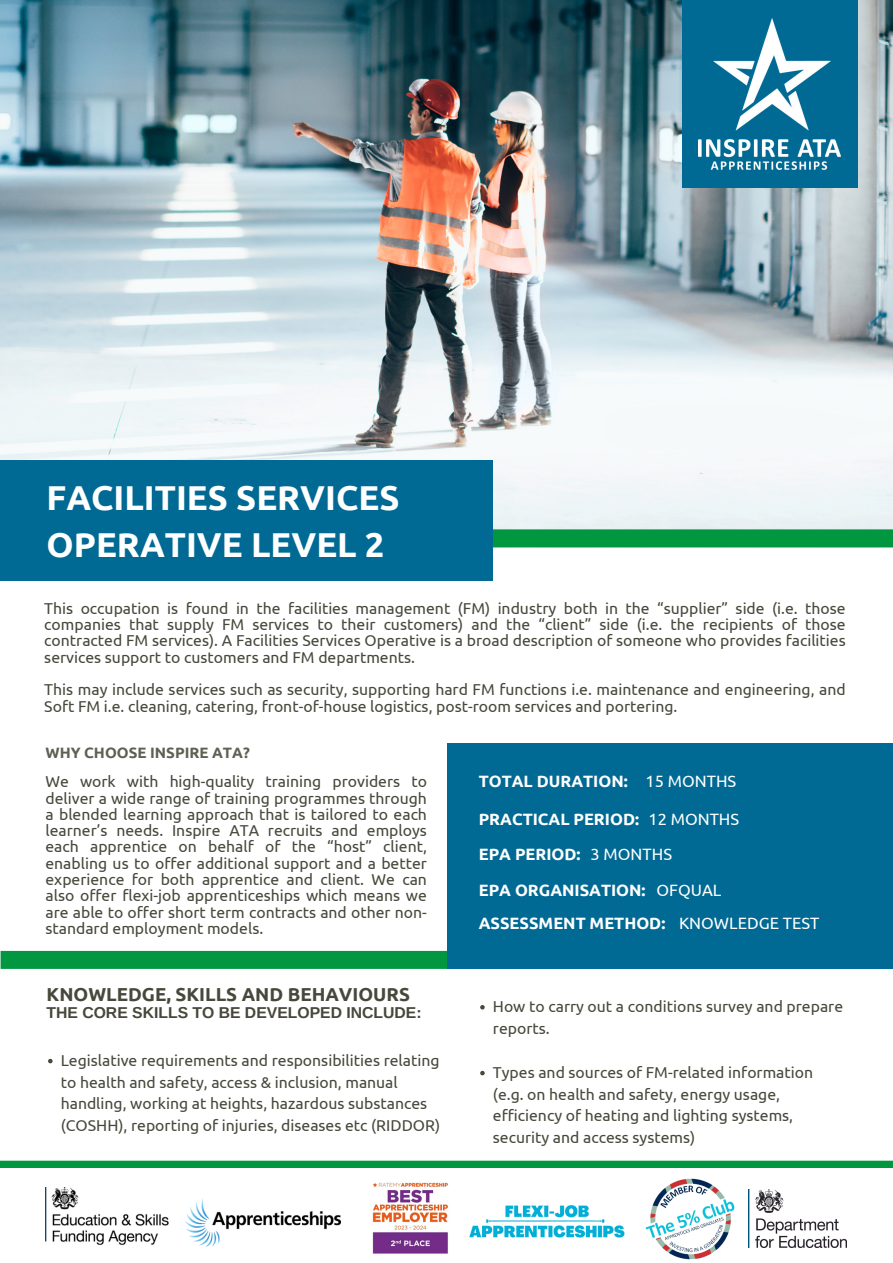
<style>
.page{position:relative;width:893px;height:1263px;background:#fff}
.page>*{position:absolute;margin:0;border:0;box-sizing:border-box;transform-origin:0 0}
.t1{font:700 34.5px/47.8px "Ubuntu";color:#fff}
.t2{font:700 18.75px "Ubuntu";color:#47473b}
.t3{font:700 16.35px "Ubuntu";color:#fff}
.t4{font:16.35px "Ubuntu";color:#fff}
.t5{font:15.75px/16.4px "Ubuntu";color:#47473b}
.t6{font:700 15.75px "Arimo";color:#47473b}
.t7{font:700 15px "Ubuntu";color:#5f5f52}
</style>
<div class="page">
<img style="left:0;top:0;width:893px;height:529px">
<div style="left:376px;top:529px;width:517px;height:18px;background:#009740"></div>
<div style="left:0;top:460px;width:492px;height:120px;background:#006a94"></div>
<svg style="left:480px;top:1005px;width:5px;height:4px"></svg>
<svg style="left:480px;top:1071px;width:5px;height:4px"></svg>
<svg style="left:48px;top:1059px;width:5px;height:4px"></svg>
<div style="left:0;top:1161px;width:893px;height:7px;background:#009740"></div>
<div style="left:1px;top:951px;width:543px;height:18px;background:#009740"></div>
<div style="left:447px;top:744px;width:446px;height:225px;background:#006a94"></div>
<img style="left:469px;top:1205px;width:156px;height:33px">
<img style="left:645px;top:1178px;width:90px;height:82px">
<img style="left:185px;top:1199px;width:156px;height:47px">
<img style="left:45px;top:1188px;width:124px;height:57px">
<img style="left:748px;top:1189px;width:99px;height:58px">
<img style="left:372px;top:1182px;width:76px;height:72px">
<div style="left:682px;top:0;width:175px;height:188px;background:#006a94"></div>
<img style="left:698px;top:18px;width:142px;height:151px">
<h2 class="t1" style="left:47px;top:473px;width:354px">FACILITIES SERVICES<br>OPERATIVE LEVEL 2</h2>
<p class="t5" style="left:44px;top:600px;width:803px;text-align:justify">This occupation is found in the facilities management (FM) industry both in the “supplier” side (i.e. those companies that supply FM services to their customers) and the “client” side (i.e. the recipients of those contracted FM services). A Facilities Services Operative is a broad description of someone who provides facilities services support to customers and FM departments.</p>
<h1 class="t5" style="left:44px;top:681px;width:803px">This may include services such as security, supporting hard FM functions i.e. maintenance and engineering, and<br>Soft FM i.e. cleaning, catering, front-of-house logistics, post-room services and portering.</h1>
<p class="t7" style="left:45px;top:744px;width:206px">WHY CHOOSE INSPIRE ATA?</p>
<p class="t5" style="left:45px;top:773px;width:383px;text-align:justify">We work with high-quality training providers to deliver a wide range of training programmes through a blended learning approach that is tailored to each learner’s needs. Inspire ATA recruits and employs each apprentice on behalf of the “host” client, enabling us to offer additional support and a better experience for both apprentice and client. We can also offer flexi-job apprenticeships which means we are able to offer short term contracts and other non&shy;standard employment models.</p>
<h3 class="t3" style="left:479px;top:772px;width:150px">TOTAL DURATION:</h3>
<p class="t3" style="left:479px;top:809px;width:162px">PRACTICAL PERIOD:</p>
<h2 class="t3" style="left:479px;top:845px;width:103px">EPA PERIOD:</h2>
<h3 class="t4" style="left:645px;top:772px;width:92px">15 MONTHS</h3>
<h2 class="t4" style="left:648px;top:809px;width:92px">12 MONTHS</h2>
<h3 class="t4" style="left:590px;top:845px;width:83px">3 MONTHS</h3>
<h2 class="t3" style="left:479px;top:881px;width:168px">EPA ORGANISATION:</h2>
<h3 class="t4" style="left:656px;top:881px;width:66px">OFQUAL</h3>
<h2 class="t4" style="left:679px;top:914px;width:142px">KNOWLEDGE TEST</h2>
<p class="t3" style="left:479px;top:914px;width:188px">ASSESSMENT METHOD:</p>
<p class="t2" style="left:47px;top:983px;width:365px">KNOWLEDGE, SKILLS AND BEHAVIOURS</p>
<p class="t6" style="left:47px;top:1003px;width:376px">THE CORE SKILLS TO BE DEVELOPED INCLUDE:</p>
<h2 class="t5" style="left:493px;top:995px;width:352px;line-height:21.9px">How to carry out a conditions survey and prepare reports.</h2>
<h2 class="t5" style="left:493px;top:1061px;width:322px;line-height:21.9px">Types and sources of FM-related information (e.g. on health and safety, energy usage, efficiency of heating and lighting systems, security and access systems)</h2>
<h3 class="t5" style="left:61px;top:1049px;width:381px;line-height:21.9px">Legislative requirements and responsibilities relating to health and safety, access &amp; inclusion, manual handling, working at heights, hazardous substances (COSHH), reporting of injuries, diseases etc (RIDDOR)</h3>
</div>
